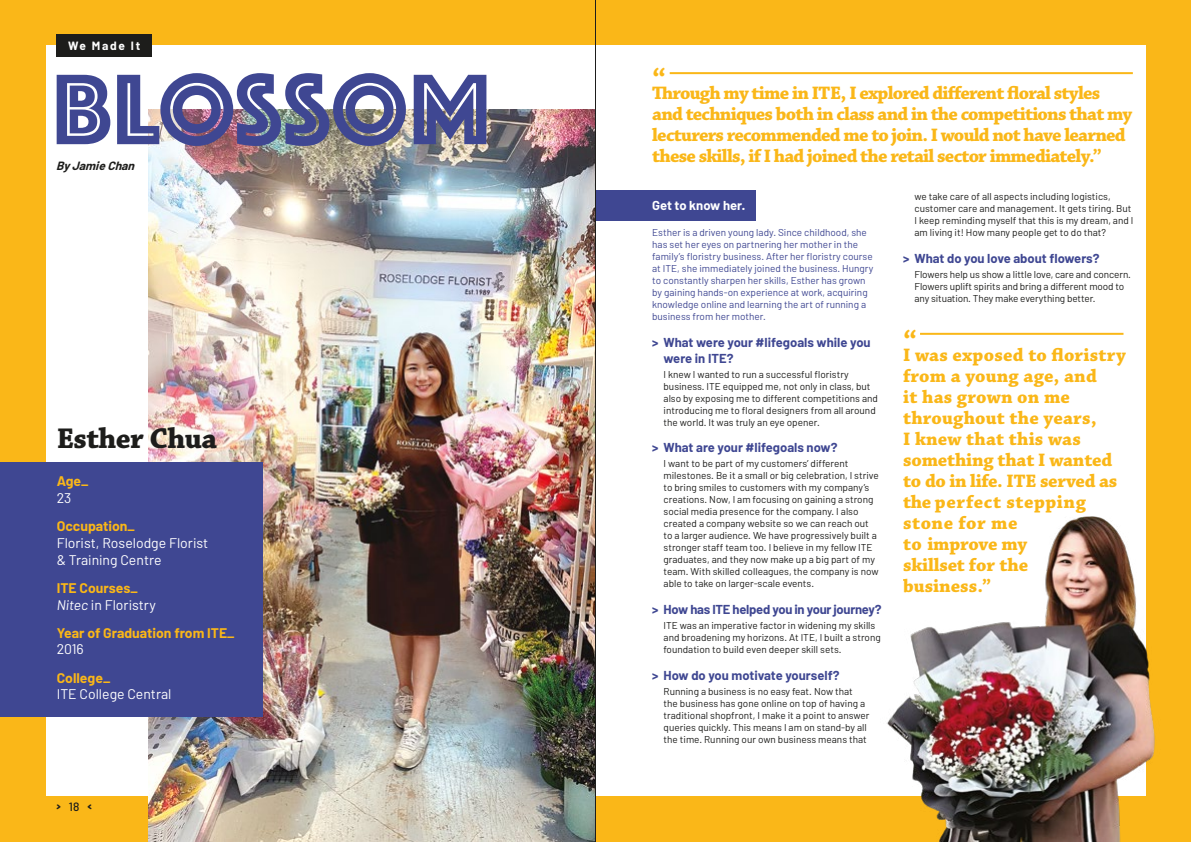
<style>
.page{position:relative;width:1191px;height:842px;background:#fab718}
.page>*{position:absolute;margin:0;border:0;box-sizing:border-box;transform-origin:0 0}
.t1{font:104px "Phosphate Inline";letter-spacing:.01em;color:#3f4792}
.t2{font:700 30px "Chaparral Pro";letter-spacing:-.02em;color:#1d1d1b}
.t3{font:700 19px/21px "Chaparral Pro";letter-spacing:-.03em;color:#fab718}
.t4{font:700 19px/21px "Chaparral Pro";letter-spacing:.01em;color:#fab718}
.t5{font:700 14px/16.8px "Barlow";color:#fab718}
.t6{font:14px/16.8px "Barlow";color:#fff}
.t7{font:700 13px/15.6px "Barlow";color:#3f4792}
.t8{font:700 13px "Barlow";letter-spacing:-.02em;color:#3f4792}
.t9{font:700 13px "Barlow";color:#fff}
.t10{font:italic 700 12px "Barlow";color:#1d1d1b}
.t11{font:700 12px "Barlow";letter-spacing:.14em;color:#fff}
.t12{font:12px "Apple Casual";color:#1d1d1b}
.t13{font:500 12px "Barlow";color:#1d1d1b}
.t14{font:10px/12px "Barlow";color:#1d1d1b}
.t15{font:10px/12px "Barlow";color:#3f4792}
.s1{font-weight:400;font-style:italic;color:#fff}
.s2{font-weight:400;color:#fff}
</style>
<div class="page">
<div style="left:45px;top:45px;width:1100px;height:751px;background:#fff"></div>
<img style="left:148px;top:109px;width:447px;height:733px">
<div style="left:0;top:462px;width:263px;height:254px;background:#3f4792"></div>
<hr style="left:920px;top:333px;width:203px;height:2px;background:#fab718">
<hr style="left:669px;top:72px;width:463px;height:2px;background:#fab718">
<div style="left:595px;top:190px;width:161px;height:30px;background:#3f4792"></div>
<img style="left:886px;top:502px;width:269px;height:340px">
<div style="left:57px;top:34px;width:95px;height:23px;background:#1d1d1b"></div>
<hr style="left:595px;top:0;width:1px;height:842px;background:#1d1d1b">
<p class="t11" style="left:68px;top:38px;width:73px">We Made It</p>
<h1 class="t1" style="left:53px;top:35px;width:438px">BLOSSOM</h1>
<p class="t10" style="left:56px;top:159px;width:84px">ByJamieChan</p>
<h2 class="t2" style="left:57px;top:421px;width:162px">Esther Chua</h2>
<h3 class="t5" style="left:57px;top:472px;width:33px">Age_</h3>
<h3 class="t6" style="left:57px;top:489px;width:16px">23</h3>
<h3 class="t5" style="left:57px;top:517px;width:80px">Occupation_</h3>
<h3 class="t6" style="left:57px;top:534px;width:153px">Florist, Roselodge Florist &amp; Training Centre</h3>
<h3 class="t5" style="left:57px;top:579px;width:101px">ITE Courses_<br><span class="s1">Nitec</span> <span class="s2">in Floristry</span></h3>
<h3 class="t5" style="left:57px;top:624px;width:179px">Year of Graduation from ITE_</h3>
<h3 class="t6" style="left:57px;top:641px;width:29px">2016</h3>
<h3 class="t5" style="left:57px;top:669px;width:55px">College_</h3>
<h3 class="t6" style="left:57px;top:686px;width:116px">ITE College Central</h3>
<p class="t13" style="left:69px;top:799px;width:12px">18</p>
<p class="t12" style="left:56px;top:800px;width:38px">&gt; &lt;</p>
<p class="t3" style="left:652px;top:83px;width:481px"><sup>“</sup>Through my time in ITE, I explored different floral styles and techniques both in class and in the competitions that my lecturers recommended me to join. I would not have learned these skills, if I had joined the retail sector immediately.”</p>
<h3 class="t9" style="left:652px;top:197px;width:94px">Get to know her.</h3>
<p class="t15" style="left:652px;top:226px;width:223px">Esther is a driven young lady. Since childhood, she has set her eyes on partnering her mother in the family’s floristry business. After her floristry course at ITE, she immediately joined the business. Hungry to constantly sharpen her skills, Esther has grown by gaining hands-on experience at work, acquiring knowledge online and learning the art of running a business from her mother.</p>
<h3 class="t7" style="left:663px;top:335px;width:209px;text-indent:-11px">&gt; What were your #lifegoals while you were in ITE?</h3>
<p class="t14" style="left:663px;top:368px;width:216px">I knew I wanted to run a successful floristry business. ITE equipped me, not only in class, but also by exposing me to different competitions and introducing me to floral designers from all around the world. It was truly an eye opener.</p>
<h3 class="t7" style="left:652px;top:440px;width:187px">&gt; What are your #lifegoals now?</h3>
<p class="t14" style="left:663px;top:457px;width:217px">I want to be part of my customers’ different milestones. Be it a small or big celebration, I strive to bring smiles to customers with my company’s creations. Now, I am focusing on gaining a strong social media presence for the company. I also created a company website so we can reach out to a larger audience. We have progressively built a stronger staff team too. I believe in my fellow ITE graduates, and they now make up a big part of my team. With skilled colleagues, the company is now able to take on larger-scale events.</p>
<h3 class="t8" style="left:652px;top:601px;width:231px">&gt; How has ITE helped you in your journey?</h3>
<p class="t14" style="left:663px;top:619px;width:219px">ITE was an imperative factor in widening my skills and broadening my horizons. At ITE, I built a strong foundation to build even deeper skill sets.</p>
<h3 class="t7" style="left:652px;top:667px;width:189px">&gt; How do you motivate yourself?</h3>
<p class="t14" style="left:663px;top:685px;width:207px">Running a business is no easy feat. Now that the business has gone online on top of having a traditional shopfront, I make it a point to answer queries quickly. This means I am on stand-by all the time. Running our own business means that</p>
<p class="t14" style="left:914px;top:190px;width:220px">we take care of all aspects including logistics, customer care and management. It gets tiring. But I keep reminding myself that this is my dream, and I am living it! How many people get to do that?</p>
<h3 class="t7" style="left:903px;top:251px;width:198px">&gt; What do you love about flowers?</h3>
<p class="t14" style="left:914px;top:268px;width:218px">Flowers help us show a little love, care and concern.<br>Flowers uplift spirits and bring a different mood to any situation. They make everything better.</p>
<h3 class="t4" style="left:903px;top:345px;width:224px"><sup>“</sup>I was exposed to floristry from a young age, and<br>it has grown on me throughout the years,<br>I knew that this was something that I wanted to do in life. ITE served as the perfect stepping stone for me<br>to improve my<br>skillset for the<br>business.”</h3>
</div>
